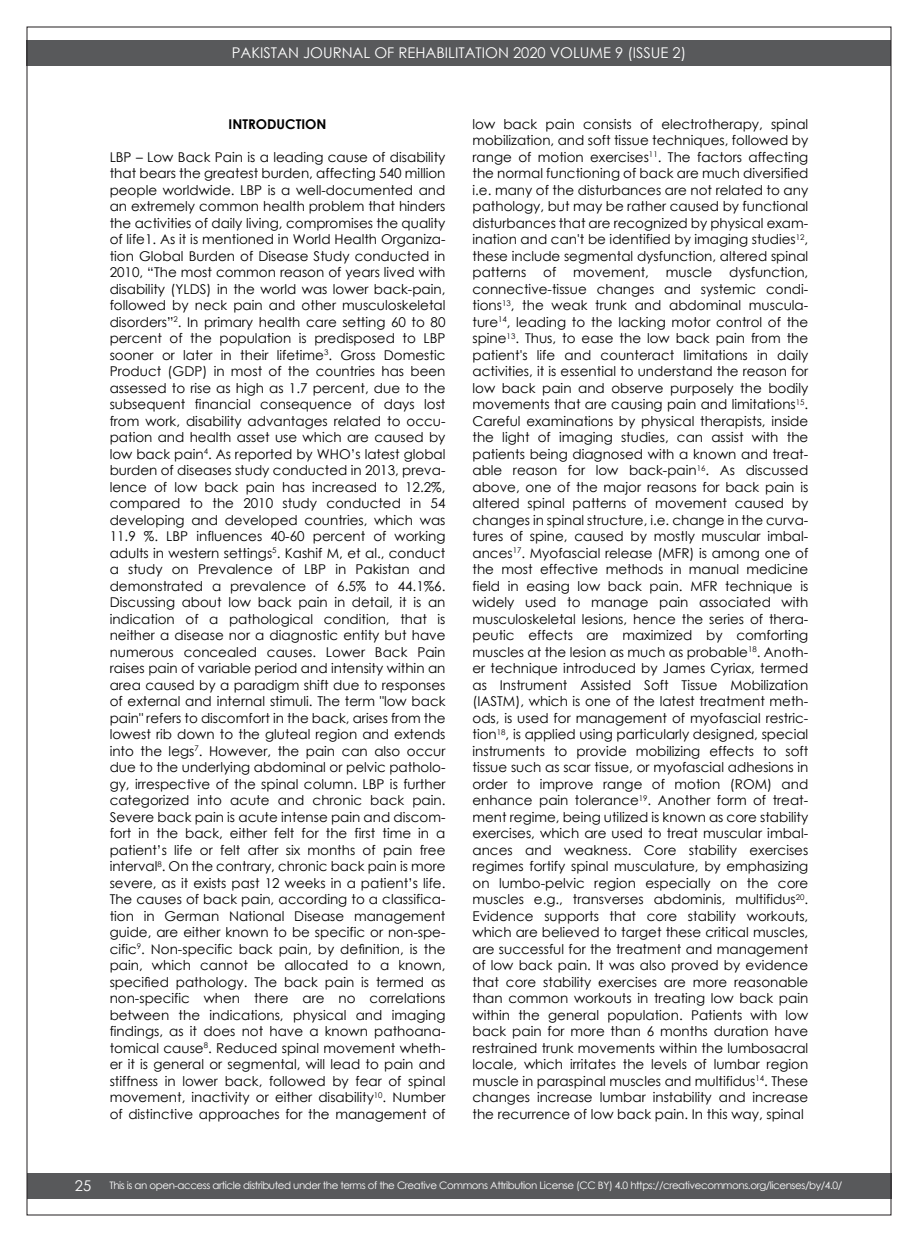
<style>
.page{position:relative;width:918px;height:1242px;background:#fff}
.page>*{position:absolute;margin:0;border:0;box-sizing:border-box;transform-origin:0 0}
.t1{font:14.7px "Century Gothic";color:#fff}
.t2{font:13.5px/16.5px "Century Gothic";color:#000;text-align:justify}
.t3{font:700 13.5px "Century Gothic";color:#000}
.t4{font:10.35px "Century Gothic";letter-spacing:-.04em;color:#fff}
</style>
<div class="page">
<div style="left:27px;top:40px;width:864px;height:26px;background:#58595b"></div>
<div style="left:27px;top:1173px;width:864px;height:26px;background:#58595b"></div>
<p class="t1" style="left:232px;top:43px;width:456px">PAKISTAN JOURNAL OF REHABILITATION 2020 VOLUME 9 (ISSUE 2)</p>
<p class="t3" style="left:229px;top:115px;width:100px">INTRODUCTION</p>
<p class="t2" style="left:110px;top:148px;width:337px">LBP – Low Back Pain is a leading cause of disability that bears the greatest burden, affecting 540 million people worldwide. LBP is a well-documented and an extremely common health problem that hinders the activities of daily living, compromises the quality of life1. As it is mentioned in World Health Organiza&shy;tion Global Burden of Disease Study conducted in 2010, “The most common reason of years lived with disability (YLDS) in the world was lower back-pain, followed by neck pain and other musculoskeletal disorders”<sup>2</sup>. In primary health care setting 60 to 80 percent of the population is predisposed to LBP sooner or later in their lifetime<sup>3</sup>. Gross Domestic Product (GDP) in most of the countries has been assessed to rise as high as 1.7 percent, due to the subsequent financial consequence of days lost from work, disability advantages related to occu&shy;pation and health asset use which are caused by low back pain<sup>4</sup>. As reported by WHO’s latest global burden of diseases study conducted in 2013, preva&shy;lence of low back pain has increased to 12.2%, compared to the 2010 study conducted in 54 developing and developed countries, which was 11.9 %. LBP influences 40-60 percent of working adults in western settings<sup>5</sup>. Kashif M, et al., conduct a study on Prevalence of LBP in Pakistan and demonstrated a prevalence of 6.5% to 44.1%6.<br>Discussing about low back pain in detail, it is an indication of a pathological condition, that is neither a disease nor a diagnostic entity but have numerous concealed causes. Lower Back Pain raises pain of variable period and intensity within an area caused by a paradigm shift due to responses of external and internal stimuli. The term "low back pain" refers to discomfort in the back, arises from the lowest rib down to the gluteal region and extends into the legs<sup>7</sup>. However, the pain can also occur due to the underlying abdominal or pelvic patholo&shy;gy, irrespective of the spinal column. LBP is further categorized into acute and chronic back pain.<br>Severe back pain is acute intense pain and discom&shy;fort in the back, either felt for the first time in a patient’s life or felt after six months of pain free interval<sup>8</sup>. On the contrary, chronic back pain is more severe, as it exists past 12 weeks in a patient’s life.<br>The causes of back pain, according to a classifica&shy;tion in German National Disease management guide, are either known to be specific or non-spe&shy;cific<sup>9</sup>. Non-specific back pain, by definition, is the pain, which cannot be allocated to a known, specified pathology. The back pain is termed as non-specific when there are no correlations between the indications, physical and imaging findings, as it does not have a known pathoana&shy;tomical cause<sup>8</sup>. Reduced spinal movement wheth&shy;er it is general or segmental, will lead to pain and stiffness in lower back, followed by fear of spinal movement, inactivity or either disability<sup>10</sup>. Number of distinctive approaches for the management of</p>
<p class="t2" style="left:472px;top:115px;width:337px">low back pain consists of electrotherapy, spinal mobilization, and soft tissue techniques, followed by range of motion exercises<sup>11</sup>. The factors affecting the normal functioning of back are much diversified i.e. many of the disturbances are not related to any pathology, but may be rather caused by functional disturbances that are recognized by physical exam&shy;ination and can't be identified by imaging studies<sup>12</sup>, these include segmental dysfunction, altered spinal patterns</p>
<p class="t2" style="left:472px;top:264px;width:337px;text-indent:257px">dysfunction, connective-tissue changes and systemic condi&shy;tions<sup>13</sup>, the weak trunk and abdominal muscula&shy;ture<sup>14</sup>, leading to the lacking motor control of the spine<sup>13</sup>. Thus, to ease the low back pain from the patient's life and counteract limitations in daily activities, it is essential to understand the reason for low back pain and observe purposely the bodily movements that are causing pain and limitations<sup>15</sup>.<br>Careful examinations by physical therapists, inside the light of imaging studies, can assist with the patients being diagnosed with a known and treat&shy;able reason for low back-pain<sup>16</sup>. As discussed above, one of the major reasons for back pain is altered spinal patterns of movement caused by changes in spinal structure, i.e. change in the curva&shy;tures of spine, caused by mostly muscular imbal&shy;ances<sup>17</sup>. Myofascial release (MFR) is among one of the most effective methods in manual medicine field in easing low back pain. MFR technique is widely used to manage pain associated with musculoskeletal lesions, hence the series of thera&shy;peutic effects are maximized by comforting muscles at the lesion as much as probable<sup>18</sup>. Anoth&shy;er technique introduced by James Cyriax, termed as Instrument Assisted Soft Tissue Mobilization (IASTM), which is one of the latest treatment meth&shy;ods, is used for management of myofascial restric&shy;tion<sup>18</sup>, is applied using particularly designed, special instruments to provide mobilizing effects to soft tissue such as scar tissue, or myofascial adhesions in order to improve range of motion (ROM) and enhance pain tolerance<sup>19</sup>. Another form of treat&shy;ment regime, being utilized is known as core stability exercises, which are used to treat muscular imbal&shy;ances and weakness. Core stability exercises regimes fortify spinal musculature, by emphasizing on lumbo-pelvic region especially on the core muscles e.g., transverses abdominis, multifidus<sup>20</sup>.<br>Evidence supports that core stability workouts, which are believed to target these critical muscles, are successful for the treatment and management of low back pain. It was also proved by evidence that core stability exercises are more reasonable than common workouts in treating low back pain within the general population. Patients with low back pain for more than 6 months duration have restrained trunk movements within the lumbosacral locale, which irritates the levels of lumbar region muscle in paraspinal muscles and multifidus<sup>14</sup>. These changes increase lumbar instability and increase the recurrence of low back pain. In this way, spinal</p>
<p class="t2" style="left:543px;top:264px;width:15px">of</p>
<p class="t2" style="left:573px;top:264px;width:77px">movement,</p>
<p class="t2" style="left:666px;top:264px;width:48px">muscle</p>
<p class="t1" style="left:75px;top:1176px;width:18px">25</p>
<p class="t4" style="left:109px;top:1179px;width:734px">This is an open-access article distributed under the terms of the Creative Commons Attribution License (CC BY) 4.0 https://creativecommons.org/licenses/by/4.0/</p>
</div>
